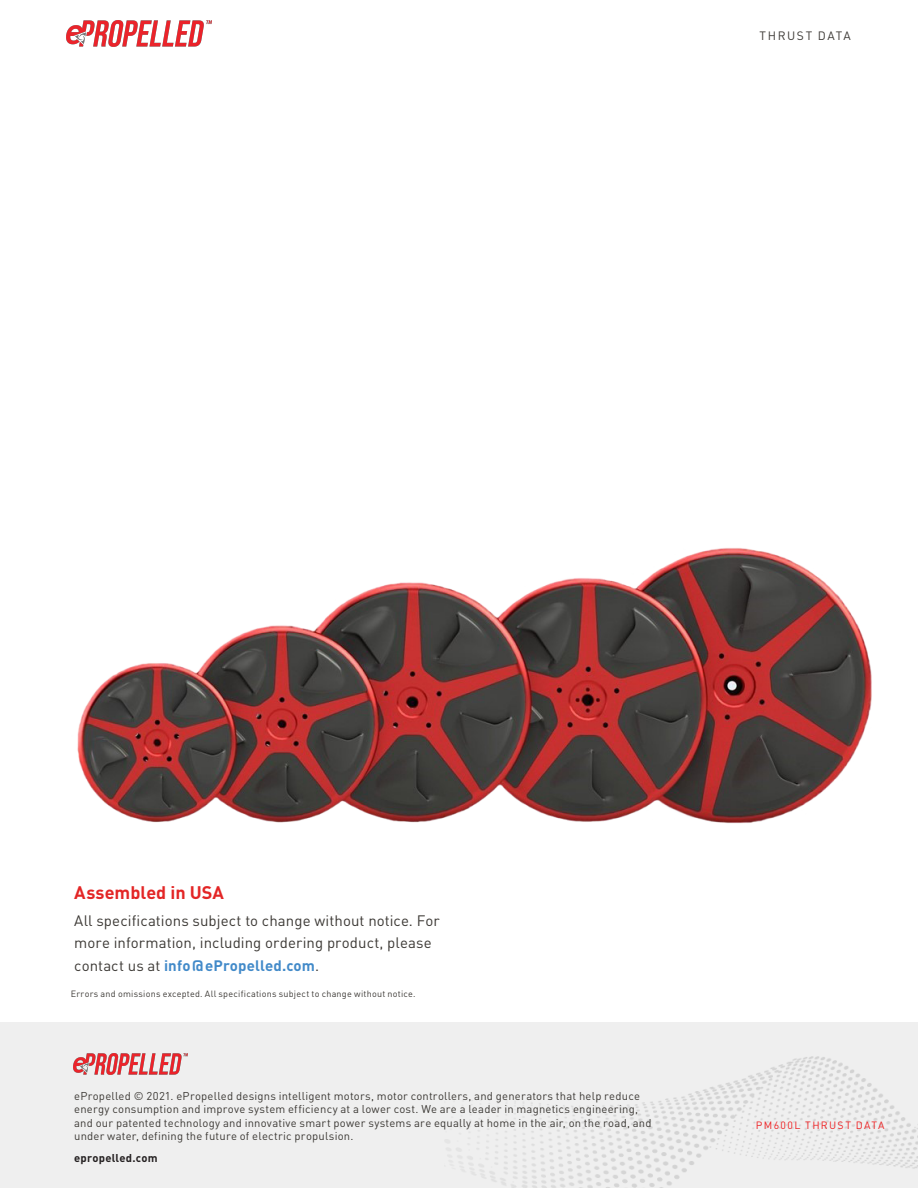
<style>
.page{position:relative;width:918px;height:1188px;background:#fff}
.page>*{position:absolute;margin:0;border:0;box-sizing:border-box;transform-origin:0 0}
.Section_Heading{font:700 18px "DINOT";color:#e32626}
.Body{font:15px/22.5px "DINOT";letter-spacing:.005em;color:#3c3935}
.Section_Heading-2{font:12px "DINOT";letter-spacing:.13em;color:#3c3935}
.Section_Heading-3{font:11.25px/13.5px "DINOT";letter-spacing:.02em;color:#3c3935}
.Section_Heading-4{font:700 11.25px "DINOT";letter-spacing:.02em;color:#231f20}
.Section_Heading-5{font:10.5px "DINOT";letter-spacing:.125em;color:#ee2123}
.Body-2{font:9px "DINOT";letter-spacing:.025em;color:#3c3935}
.s1{font-weight:700;color:#428ac9}
</style>
<div class="page">
<img style="left:67px;top:20px;width:145px;height:26px">
<div style="left:0;top:1022px;width:918px;height:166px;background:#efefef"></div>
<img style="left:456px;top:1056px;width:462px;height:132px">
<img style="left:73px;top:1054px;width:114px;height:20px">
<img style="left:77px;top:548px;width:795px;height:275px">
<p class="Section_Heading-2" style="left:760px;top:29px;width:93px">THRUST DATA</p>
<p class="Section_Heading" style="left:74px;top:880px;width:151px">Assembled in USA</p>
<p class="Body" style="left:74px;top:909px;width:367px">All specifications subject to change without notice. For more information, including ordering product, please contact us at <span class="s1">info@ePropelled.com</span>.</p>
<p class="Body-2" style="left:71px;top:988px;width:346px">Errors and omissions excepted. All specifications subject to change without notice.</p>
<p class="Section_Heading-3" style="left:74px;top:1089px;width:579px">ePropelled © 2021. ePropelled designs intelligent motors, motor controllers, and generators that help reduce energy consumption and improve system efficiency at a lower cost. We are a leader in magnetics engineering, and our patented technology and innovative smart power systems are equally at home in the air, on the road, and under water, defining the future of electric propulsion.</p>
<p class="Section_Heading-4" style="left:74px;top:1151px;width:85px">epropelled.com</p>
<p class="Section_Heading-5" style="left:756px;top:1119px;width:130px">PM600L THRUST DATA</p>
</div>
